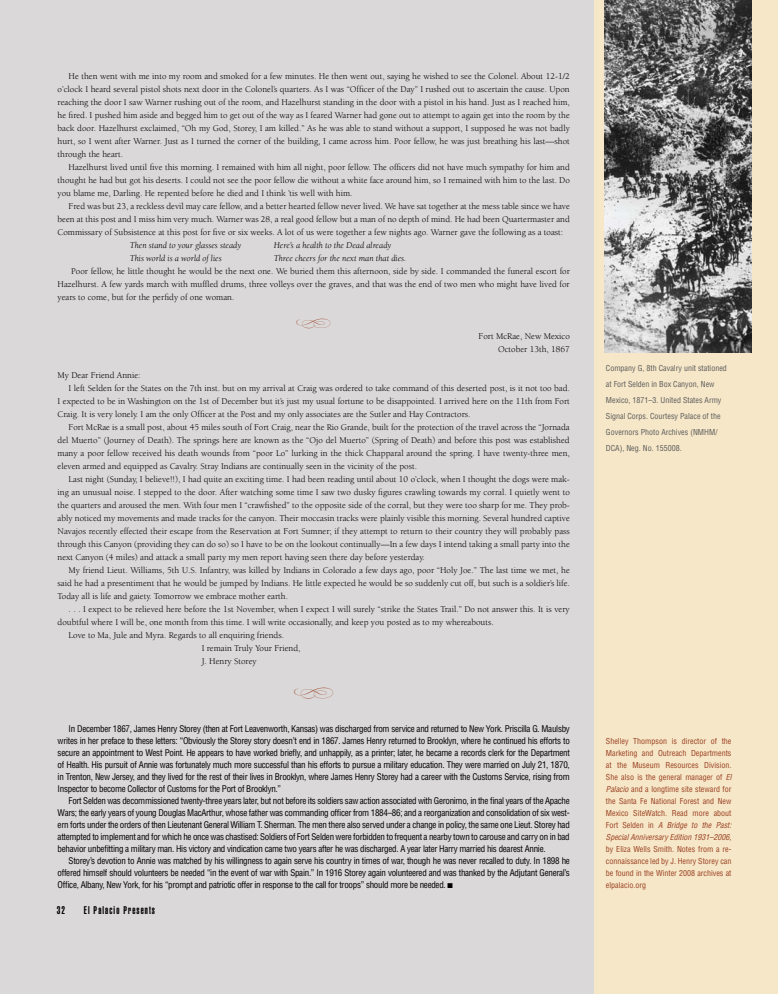
<style>
.page{position:relative;width:778px;height:994px;background:#fff}
.page>*{position:absolute;margin:0;border:0;box-sizing:border-box;transform-origin:0 0}
.t1{font:600 16px "Bickham Script Pro";color:#993f21}
.t2{font:600 14px "Bickham Script Pro";color:#993f21}
.t3{font:900 extra-condensed 11px "Helvetica";letter-spacing:.1em;color:#000}
.t4{font:9px/13px "Berkeley";color:#000;text-align:justify}
.t5{font:condensed 9px/12px "Helvetica";letter-spacing:-.03em;color:#000;text-align:justify}
.t6{font:italic 9px "Berkeley";color:#000}
.t7{font:condensed 8px/12px "Helvetica";color:#993f21;text-align:justify}
.t8{font:condensed 8px/16px "Helvetica";color:#5c5c5c}
.s1{font-style:italic}
</style>
<div class="page">
<div style="left:0;top:0;width:595px;height:994px;background:#dad8d8"></div>
<div style="left:595px;top:0;width:183px;height:994px;background:#f6e7c8"></div>
<img style="left:605px;top:0;width:147px;height:353px">
<p class="t4" style="left:58px;top:70px;width:514px;text-indent:11px">He then went with me into my room and smoked for a few minutes. He then went out, saying he wished to see the Colonel. About 12-1/2 o’clock I heard several pistol shots next door in the Colonel’s quarters. As I was “Officer of the Day” I rushed out to ascertain the cause. Upon reaching the door I saw Warner rushing out of the room, and Hazelhurst standing in the door with a pistol in his hand. Just as I reached him, he fired. I pushed him aside and begged him to get out of the way as I feared Warner had gone out to attempt to again get into the room by the back door. Hazelhurst exclaimed, “Oh my God, Storey, I am killed.” As he was able to stand without a support, I supposed he was not badly hurt, so I went after Warner. Just as I turned the corner of the building, I came across him. Poor fellow, he was just breathing his last—shot through the heart.</p>
<p class="t4" style="left:58px;top:161px;width:514px;text-indent:11px">Hazelhurst lived until five this morning. I remained with him all night, poor fellow. The officers did not have much sympathy for him and thought he had but got his deserts. I could not see the poor fellow die without a white face around him, so I remained with him to the last. Do you blame me, Darling. He repented before he died and I think ’tis well with him.</p>
<p class="t4" style="left:58px;top:200px;width:514px;text-indent:11px">Fred was but 23, a reckless devil may care fellow, and a better hearted fellow never lived. We have sat together at the mess table since we have been at this post and I miss him very much. Warner was 28, a real good fellow but a man of no depth of mind. He had been Quartermaster and Commissary of Subsistence at this post for five or six weeks. A lot of us were together a few nights ago. Warner gave the following as a toast:</p>
<p class="t6" style="left:130px;top:240px;width:113px">Then stand to your glasses steady</p>
<p class="t6" style="left:274px;top:240px;width:119px">Here’s a health to the Dead already</p>
<p class="t6" style="left:130px;top:253px;width:94px">This world is a world of lies</p>
<p class="t6" style="left:274px;top:253px;width:134px">Three cheers for the next man that dies.</p>
<p class="t4" style="left:58px;top:265px;width:514px;text-indent:14px">Poor fellow, he little thought he would be the next one. We buried them this afternoon, side by side. I commanded the funeral escort for Hazelhurst. A few yards march with muffled drums, three volleys over the graves, and that was the end of two men who might have lived for years to come, but for the perfidy of one woman.</p>
<h2 class="t2" style="left:296px;top:313px;width:37px">•</h2>
<p class="t4" style="left:478px;top:330px;width:93px;text-align:right">Fort McRae, New Mexico<br>October 13th, 1867</p>
<p class="t4" style="left:58px;top:369px;width:84px">My Dear Friend Annie:</p>
<p class="t4" style="left:69px;top:382px;width:503px">I left Selden for the States on the 7th inst. but on my arrival at Craig was ordered to take command of this deserted post, is it not too bad.</p>
<p class="t4" style="left:58px;top:395px;width:514px">I expected to be in Washington on the 1st of December but it’s just my usual fortune to be disappointed. I arrived here on the 11th from Fort</p>
<p class="t4" style="left:58px;top:408px;width:414px">Craig. It is very lonely. I am the only Officer at the Post and my only associates are the Sutler and Hay Contractors.</p>
<p class="t4" style="left:69px;top:421px;width:502px">Fort McRae is a small post, about 45 miles south of Fort Craig, near the Rio Grande, built for the protection of the travel across the “Jornada</p>
<p class="t4" style="left:58px;top:434px;width:513px">del Muerto” (Journey of Death). The springs here are known as the “Ojo del Muerto” (Spring of Death) and before this post was established</p>
<p class="t4" style="left:58px;top:447px;width:514px">many a poor fellow received his death wounds from “poor Lo” lurking in the thick Chapparal around the spring. I have twenty-three men,</p>
<p class="t4" style="left:58px;top:460px;width:361px">eleven armed and equipped as Cavalry. Stray Indians are continually seen in the vicinity of the post.</p>
<p class="t4" style="left:69px;top:473px;width:503px">Last night (Sunday, I believe!!), I had quite an exciting time. I had been reading until about 10 o’clock, when I thought the dogs were mak-</p>
<p class="t4" style="left:58px;top:486px;width:514px">ing an unusual noise. I stepped to the door. After watching some time I saw two dusky figures crawling towards my corral. I quietly went to</p>
<p class="t4" style="left:58px;top:499px;width:514px">the quarters and aroused the men. With four men I “crawfished” to the opposite side of the corral, but they were too sharp for me. They prob-</p>
<p class="t4" style="left:58px;top:512px;width:514px">ably noticed my movements and made tracks for the canyon. Their moccasin tracks were plainly visible this morning. Several hundred captive</p>
<p class="t4" style="left:58px;top:525px;width:513px">Navajos recently effected their escape from the Reservation at Fort Sumner; if they attempt to return to their country they will probably pass</p>
<p class="t4" style="left:58px;top:538px;width:513px">through this Canyon (providing they can do so) so I have to be on the lookout continually—In a few days I intend taking a small party into the</p>
<p class="t4" style="left:58px;top:551px;width:368px">next Canyon (4 miles) and attack a small party my men report having seen there day before yesterday.</p>
<p class="t4" style="left:69px;top:564px;width:503px">My friend Lieut. Williams, 5th U.S. Infantry, was killed by Indians in Colorado a few days ago, poor “Holy Joe.” The last time we met, he</p>
<p class="t4" style="left:58px;top:576px;width:514px">said he had a presentiment that he would be jumped by Indians. He little expected he would be so suddenly cut off, but such is a soldier’s life.</p>
<p class="t4" style="left:58px;top:589px;width:232px">Today all is life and gaiety. Tomorrow we embrace mother earth.</p>
<p class="t4" style="left:69px;top:602px;width:502px">. . . I expect to be relieved here before the 1st November, when I expect I will surely “strike the States Trail.” Do not answer this. It is very</p>
<p class="t4" style="left:58px;top:615px;width:437px">doubtful where I will be, one month from this time. I will write occasionally, and keep you posted as to my whereabouts.</p>
<p class="t4" style="left:69px;top:628px;width:217px">Love to Ma, Jule and Myra. Regards to all enquiring friends.</p>
<p class="t4" style="left:202px;top:641px;width:100px">I remain Truly Your Friend,</p>
<p class="t4" style="left:202px;top:654px;width:56px">J. Henry Storey</p>
<h1 class="t1" style="left:293px;top:681px;width:42px">•</h1>
<p class="t5" style="left:58px;top:723px;width:514px;text-indent:11px">In December 1867, James Henry Storey (then at Fort Leavenworth, Kansas) was discharged from service and returned to New York. Priscilla G. Maulsby writes in her preface to these letters: “Obviously the Storey story doesn’t end in 1867. James Henry returned to Brooklyn, where he continued his efforts to secure an appointment to West Point. He appears to have worked briefly, and unhappily, as a printer; later, he became a records clerk for the Department of Health. His pursuit of Annie was fortunately much more successful than his efforts to pursue a military education. They were married on July 21, 1870, in Trenton, New Jersey, and they lived for the rest of their lives in Brooklyn, where James Henry Storey had a career with the Customs Service, rising from Inspector to become Collector of Customs for the Port of Brooklyn.”</p>
<p class="t5" style="left:58px;top:795px;width:513px;text-indent:11px">Fort Selden was decommissioned twenty-three years later, but not before its soldiers saw action associated with Geronimo, in the final years of the Apache Wars; the early years of young Douglas MacArthur, whose father was commanding officer from 1884–86; and a reorganization and consolidation of six west&shy;ern forts under the orders of then Lieutenant General William T. Sherman. The men there also served under a change in policy, the same one Lieut. Storey had attempted to implement and for which he once was chastised: Soldiers of Fort Selden were forbidden to frequent a nearby town to carouse and carry on in bad behavior unbefitting a military man. His victory and vindication came two years after he was discharged. A year later Harry married his dearest Annie.</p>
<p class="t5" style="left:58px;top:855px;width:514px;text-indent:11px">Storey’s devotion to Annie was matched by his willingness to again serve his country in times of war, though he was never recalled to duty. In 1898 he offered himself should volunteers be needed “in the event of war with Spain.” In 1916 Storey again volunteered and was thanked by the Adjutant General’s Office, Albany, New York, for his “prompt and patriotic offer in response to the call for troops” should more be needed. ■</p>
<p class="t3" style="left:57px;top:904px;width:10px">32</p>
<p class="t3" style="left:84px;top:904px;width:73px">El Palacio Presents</p>
<p class="t8" style="left:606px;top:360px;width:123px">Company G, 8th Cavalry unit stationed at Fort Selden in Box Canyon, New<br>Mexico, 1871–3. United States Army<br>Signal Corps. Courtesy Palace of the<br>Governors Photo Archives (NMHM/<br>DCA), Neg. No. 155008.</p>
<p class="t7" style="left:606px;top:735px;width:127px">Shelley Thompson is director of the Marketing and Outreach Departments at the Museum Resources Division.<br>She also is the general manager of <span class="s1">El Palacio</span> and a longtime site steward for the Santa Fe National Forest and New Mexico SiteWatch. Read more about Fort Selden in <span class="s1">A Bridge to the Past:<br>Special Anniversary Edition 1931–2006</span>, by Eliza Wells Smith. Notes from a re&shy;connaissance led by J. Henry Storey can be found in the Winter 2008 archives at elpalacio.org</p>
</div>
